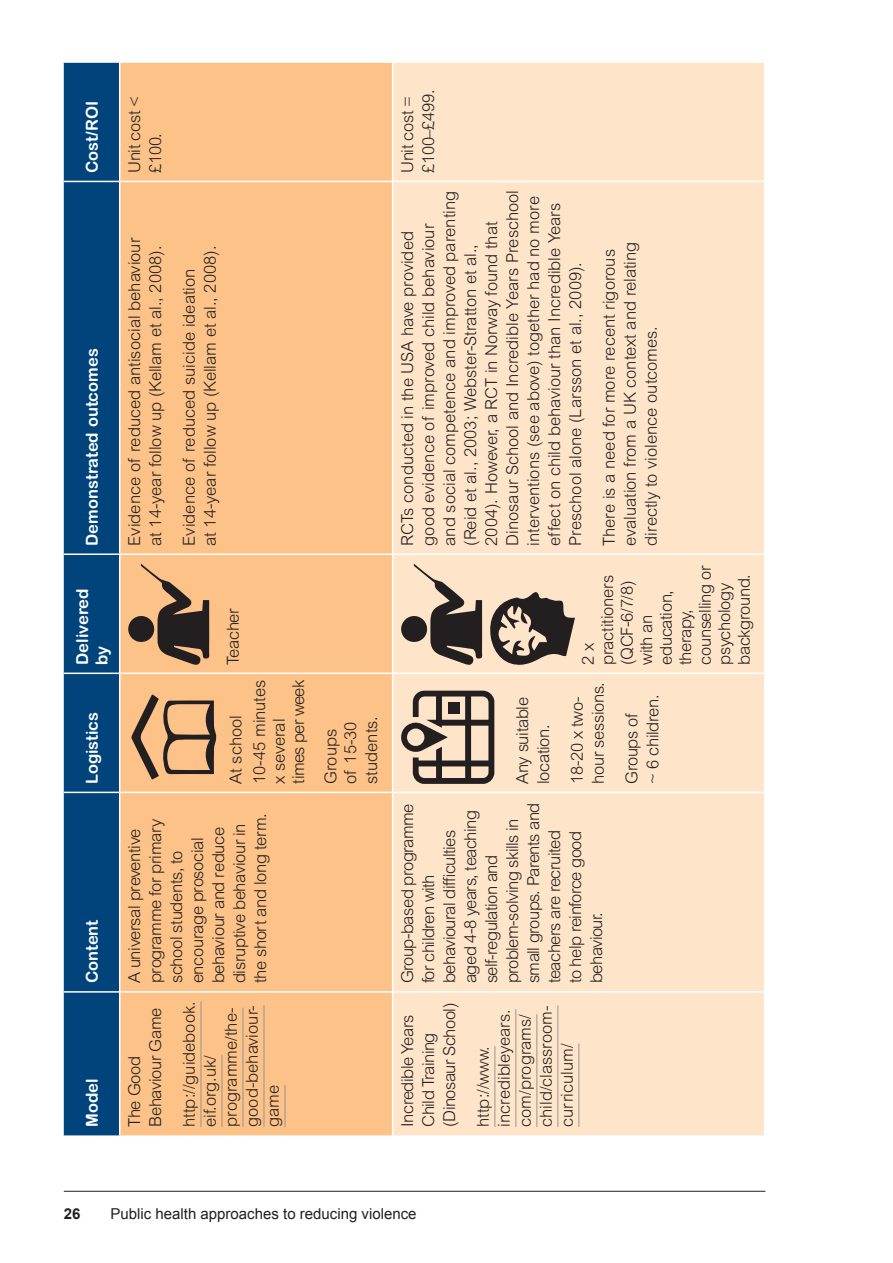
<style>
.page{position:relative;width:893px;height:1263px;background:#fff}
.page>*{position:absolute;margin:0;border:0;box-sizing:border-box;transform-origin:0 0}
.A4_table_copy{font:300 16.5px/21px "Arial MT Std";letter-spacing:-.01em;color:#231f20}
.A4_table_copy-2{font:300 16.5px/21px "Arial MT Std";letter-spacing:-.03em;color:#231f20}
.A4_Body{font:300 16.5px/21px "Arial MT Std";color:#231f20}
.A4_table_heading{font:700 16.5px/19.5px "Arial Rounded MT";color:#fff}
.A4_Body-2{font:300 16.5px/21px "Arial MT Std";letter-spacing:-.02em;color:#231f20}
.t1{font:15px "Arial";color:#231f20}
.t2{font:700 15px "Arial";color:#231f20}
</style>
<div class="page">
<hr style="left:64px;top:1191px;width:701px;height:1px;background:#231f20">
<div style="left:64px;top:63px;width:55px;height:1072px;background:#00447b"></div>
<svg style="left:120px;top:63px;width:272px;height:1072px;background:#fcc58e"></svg>
<div style="left:393px;top:63px;width:371px;height:1072px;background:#fee5c9"></div>
<hr style="left:64px;top:991px;width:55px;height:2px;background:#fff">
<hr style="left:64px;top:792px;width:55px;height:1px;background:#fff">
<hr style="left:64px;top:672px;width:55px;height:2px;background:#fff">
<hr style="left:64px;top:553px;width:55px;height:2px;background:#fff">
<hr style="left:64px;top:181px;width:55px;height:1px;background:#fff">
<hr style="left:120px;top:991px;width:272px;height:2px;background:#fff">
<hr style="left:120px;top:792px;width:272px;height:1px;background:#fff">
<hr style="left:120px;top:672px;width:272px;height:2px;background:#fff">
<hr style="left:120px;top:553px;width:272px;height:2px;background:#fff">
<hr style="left:120px;top:181px;width:272px;height:1px;background:#fff">
<hr style="left:393px;top:991px;width:371px;height:2px;background:#fff">
<hr style="left:393px;top:792px;width:371px;height:1px;background:#fff">
<hr style="left:393px;top:672px;width:371px;height:2px;background:#fff">
<hr style="left:393px;top:553px;width:371px;height:2px;background:#fff">
<hr style="left:393px;top:181px;width:371px;height:1px;background:#fff">
<hr style="left:201px;top:1001px;width:1px;height:126px;background:#939598">
<hr style="left:222px;top:1055px;width:1px;height:72px;background:#939598">
<hr style="left:243px;top:1008px;width:1px;height:119px;background:#939598">
<hr style="left:264px;top:1005px;width:1px;height:122px;background:#939598">
<hr style="left:285px;top:1085px;width:1px;height:42px;background:#939598">
<svg style="left:131px;top:695px;width:85px;height:85px;background:#be9369"></svg>
<svg style="left:141px;top:564px;width:70px;height:102px;background:#a17d5b"></svg>
<div style="left:128px;top:616px;width:26px;height:26px;background:#231f20;border-radius:50%"></div>
<hr style="left:494px;top:1046px;width:1px;height:81px;background:#939598">
<hr style="left:515px;top:1009px;width:1px;height:118px;background:#939598">
<hr style="left:536px;top:1014px;width:1px;height:113px;background:#939598">
<hr style="left:557px;top:1005px;width:1px;height:122px;background:#939598">
<hr style="left:578px;top:1044px;width:1px;height:83px;background:#939598">
<svg style="left:400px;top:691px;width:94px;height:93px;background:#a29282"></svg>
<div style="left:448px;top:702px;width:11px;height:12px;background:#231f20"></div>
<div style="left:401px;top:616px;width:26px;height:26px;background:#231f20;border-radius:50%"></div>
<svg style="left:414px;top:564px;width:161px;height:102px;background:#a79686"></svg>
<p class="A4_table_heading" style="left:82px;top:173px;width:73px;rotate:-90deg">Cost/ROI</p>
<p class="A4_table_copy" style="left:124px;top:173px;width:79px;rotate:-90deg">Unit cost &lt; £100.</p>
<p class="A4_table_heading" style="left:82px;top:546px;width:199px;rotate:-90deg">Demonstrated outcomes</p>
<p class="A4_table_copy" style="left:124px;top:546px;width:309px;rotate:-90deg">Evidence of reduced antisocial behaviour at 14-year follow up (Kellam et al., 2008).</p>
<p class="A4_table_copy" style="left:179px;top:546px;width:301px;rotate:-90deg">Evidence of reduced suicide ideation<br>at 14-year follow up (Kellam et al., 2008).</p>
<p class="A4_table_heading" style="left:72px;top:665px;width:78px;rotate:-90deg">Delivered by</p>
<p class="A4_table_heading" style="left:82px;top:784px;width:73px;rotate:-90deg">Logistics</p>
<p class="A4_table_heading" style="left:82px;top:983px;width:65px;rotate:-90deg">Content</p>
<p class="A4_table_heading" style="left:82px;top:1127px;width:50px;rotate:-90deg">Model</p>
<p class="A4_table_copy" style="left:222px;top:665px;width:58px;rotate:-90deg">Teacher</p>
<p class="A4_table_copy" style="left:225px;top:784px;width:70px;rotate:-90deg">At school</p>
<p class="A4_table_copy" style="left:250px;top:784px;width:106px;line-height:19.5px;rotate:-90deg">10-45 minutes x several times per week</p>
<p class="A4_table_copy" style="left:124px;top:983px;width:172px;rotate:-90deg">A universal preventive programme for primary school students, to encourage prosocial behaviour and reduce disruptive behaviour in the short and long term.</p>
<p class="A4_Body-2" style="left:124px;top:1127px;width:121px;rotate:-90deg">The Good<br>Behaviour Game</p>
<p class="A4_Body" style="left:179px;top:1127px;width:127px;rotate:-90deg">http://guidebook. eif.org.uk/ programme/the&shy;good-behaviour&shy;game</p>
<p class="A4_table_copy" style="left:321px;top:784px;width:64px;line-height:19.5px;rotate:-90deg">Groups of 15-30</p>
<p class="A4_table_copy" style="left:361px;top:784px;width:69px;rotate:-90deg">students.</p>
<p class="A4_table_copy" style="left:397px;top:173px;width:85px;rotate:-90deg">Unit cost = £100–£499.</p>
<p class="A4_table_copy" style="left:397px;top:546px;width:357px;rotate:-90deg">RCTs conducted in the USA have provided good evidence of improved child behaviour<br>and social competence and improved parenting (Reid et al., 2003; Webster-Stratton et al.,<br>2004). However, a RCT in Norway found that Dinosaur School and Incredible Years Preschool interventions (see above) together had no more effect on child behaviour than Incredible Years Preschool alone (Larsson et al., 2009).</p>
<p class="A4_table_copy" style="left:599px;top:546px;width:306px;rotate:-90deg">There is a need for more recent rigorous evaluation from a UK context and relating directly to violence outcomes.</p>
<p class="A4_table_copy" style="left:512px;top:784px;width:88px;rotate:-90deg">Any suitable location.</p>
<p class="A4_table_copy" style="left:578px;top:665px;width:101px;line-height:19.5px;rotate:-90deg">2 x practitioners (QCF-6/7/8) with an education, therapy, counselling or psychology background.</p>
<p class="A4_table_copy" style="left:567px;top:784px;width:103px;rotate:-90deg">18-20 x two&shy;hour sessions.</p>
<p class="A4_table_copy" style="left:621px;top:784px;width:91px;rotate:-90deg">Groups of<br>~ 6 children.</p>
<p class="A4_table_copy-2" style="left:397px;top:983px;width:182px;rotate:-90deg">Group-based programme for children with behavioural difficulties aged 4-8 years, teaching self-regulation and problem-solving skills in small groups. Parents and teachers are recruited<br>to help reinforce good behaviour.</p>
<p class="A4_table_copy-2" style="left:397px;top:1127px;width:125px;rotate:-90deg">Incredible Years<br>Child Training (Dinosaur School)</p>
<p class="A4_table_copy" style="left:473px;top:1127px;width:123px;rotate:-90deg">http://www. incredibleyears. com/programs/ child/classroom&shy;curriculum/</p>
<p class="t2" style="left:64px;top:1203px;width:18px">26</p>
<p class="t1" style="left:111px;top:1203px;width:307px">Public health approaches to reducing violence</p>
</div>
